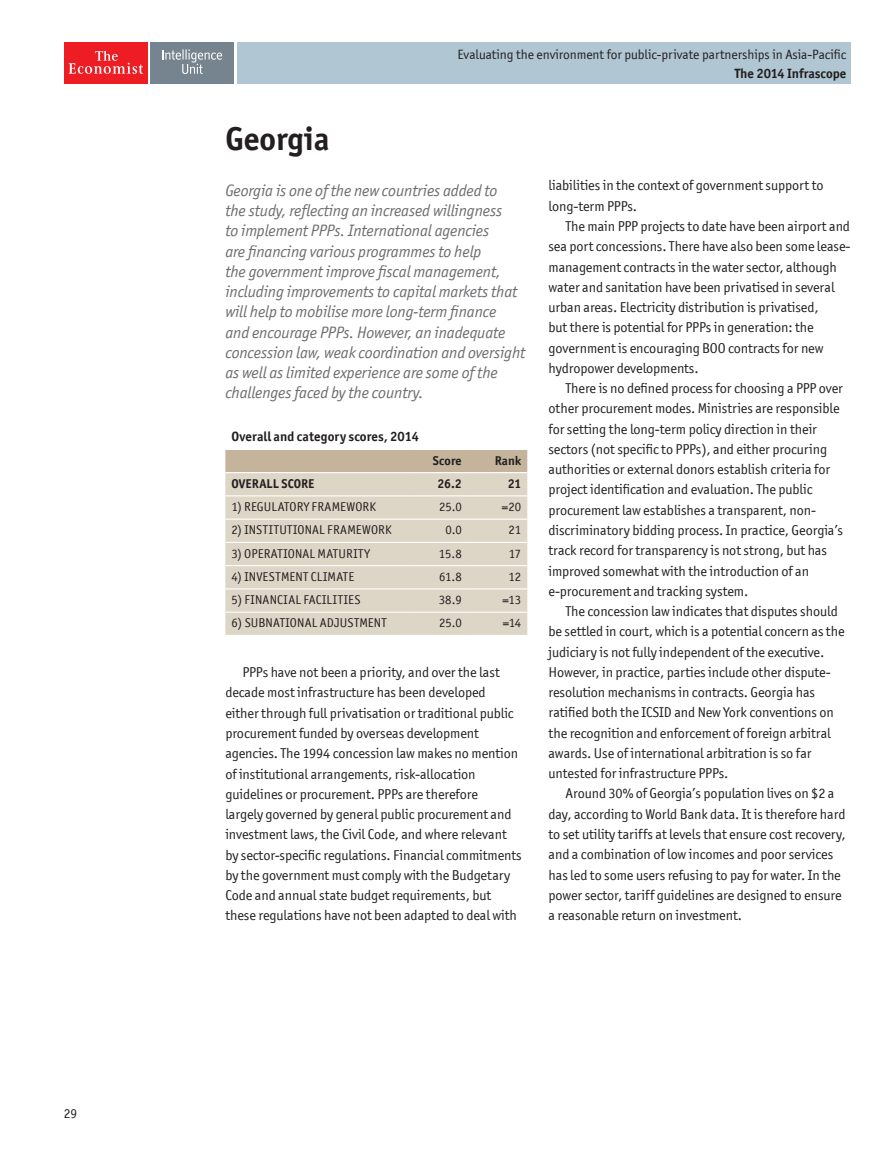
<style>
.page{position:relative;width:893px;height:1149px;background:#fff}
.page>*{position:absolute;margin:0;border:0;box-sizing:border-box;transform-origin:0 0}
.t1{font:700 33px "Officina San ITC";color:#231f20}
.t2{font:italic 16.5px/20.2px "Officina San ITC";letter-spacing:-.005em;color:#6c6d70}
.t3{font:14.25px/20.2px "Officina San ITC";letter-spacing:-.005em;color:#231f20}
.t4{font:13.5px "Officina San ITC";letter-spacing:-.005em;color:#231f20}
.t5{font:700 13.5px "Officina San ITC";color:#231f20}
.t6{font:12.75px "Officina San ITC";letter-spacing:.015em;color:#231f20}
.t7{font:700 12.75px "Officina San ITC";letter-spacing:.01em;color:#231f20}
</style>
<div class="page">
<div style="left:237px;top:43px;width:613px;height:41px;background:#b0c6d2"></div>
<div style="left:64px;top:43px;width:83px;height:41px;background:#ee1d23"></div>
<svg style="left:68px;top:51px;width:75px;height:23px"></svg>
<div style="left:151px;top:43px;width:83px;height:41px;background:#76848f"></div>
<svg style="left:162px;top:49px;width:60px;height:25px"></svg>
<div style="left:225px;top:450px;width:302px;height:22px;background:#c3b49b"></div>
<div style="left:225px;top:473px;width:302px;height:161px;background:#ddd5c6"></div>
<hr style="left:225px;top:495px;width:183px;height:1px;background:#fff">
<hr style="left:408px;top:495px;width:60px;height:1px;background:#fff">
<hr style="left:468px;top:495px;width:59px;height:1px;background:#fff">
<hr style="left:225px;top:518px;width:183px;height:1px;background:#fff">
<hr style="left:408px;top:518px;width:60px;height:1px;background:#fff">
<hr style="left:468px;top:518px;width:59px;height:1px;background:#fff">
<hr style="left:225px;top:541px;width:183px;height:2px;background:#fff">
<hr style="left:408px;top:541px;width:60px;height:2px;background:#fff">
<hr style="left:468px;top:541px;width:59px;height:2px;background:#fff">
<hr style="left:225px;top:565px;width:183px;height:1px;background:#fff">
<hr style="left:408px;top:565px;width:60px;height:1px;background:#fff">
<hr style="left:468px;top:565px;width:59px;height:1px;background:#fff">
<hr style="left:225px;top:588px;width:183px;height:1px;background:#fff">
<hr style="left:408px;top:588px;width:60px;height:1px;background:#fff">
<hr style="left:468px;top:588px;width:59px;height:1px;background:#fff">
<hr style="left:225px;top:611px;width:183px;height:1px;background:#fff">
<hr style="left:408px;top:611px;width:60px;height:1px;background:#fff">
<hr style="left:468px;top:611px;width:59px;height:1px;background:#fff">
<p class="t4" style="left:64px;top:1105px;width:15px">29</p>
<p class="t4" style="left:457px;top:46px;width:390px">Evaluating the environment for public-private partnerships in Asia-Pacific</p>
<p class="t5" style="left:735px;top:65px;width:113px">The 2014 Infrascope</p>
<h1 class="t1" style="left:225px;top:118px;width:106px">Georgia</h1>
<p class="t2" style="left:225px;top:180px;width:301px">Georgia is one of the new countries added to<br>the study, reflecting an increased willingness<br>to implement PPPs. International agencies<br>are financing various programmes to help<br>the government improve fiscal management, including improvements to capital markets that will help to mobilise more long-term finance<br>and encourage PPPs. However, an inadequate concession law, weak coordination and oversight as well as limited experience are some of the challenges faced by the country.</p>
<p class="t5" style="left:231px;top:428px;width:189px">Overall and category scores, 2014</p>
<p class="t7" style="left:433px;top:452px;width:30px">Score</p>
<p class="t7" style="left:495px;top:452px;width:28px">Rank</p>
<p class="t7" style="left:231px;top:475px;width:85px">OVERALL SCORE</p>
<p class="t7" style="left:438px;top:475px;width:26px">26.2</p>
<p class="t7" style="left:508px;top:475px;width:15px">21</p>
<p class="t6" style="left:231px;top:499px;width:146px">1) REGULATORY FRAMEWORK</p>
<p class="t6" style="left:439px;top:499px;width:24px">25.0</p>
<p class="t6" style="left:502px;top:499px;width:21px">=20</p>
<p class="t6" style="left:231px;top:522px;width:162px">2) INSTITUTIONAL FRAMEWORK</p>
<p class="t6" style="left:445px;top:522px;width:18px">0.0</p>
<p class="t6" style="left:509px;top:522px;width:14px">21</p>
<p class="t6" style="left:231px;top:546px;width:140px">3) OPERATIONAL MATURITY</p>
<p class="t6" style="left:439px;top:546px;width:24px">15.8</p>
<p class="t6" style="left:509px;top:546px;width:14px">17</p>
<p class="t6" style="left:231px;top:569px;width:125px">4) INVESTMENT CLIMATE</p>
<p class="t6" style="left:439px;top:569px;width:24px">61.8</p>
<p class="t6" style="left:509px;top:569px;width:14px">12</p>
<p class="t6" style="left:231px;top:592px;width:131px">5) FINANCIAL FACILITIES</p>
<p class="t6" style="left:439px;top:592px;width:25px">38.9</p>
<p class="t6" style="left:503px;top:592px;width:20px">=13</p>
<p class="t6" style="left:231px;top:615px;width:157px">6) SUBNATIONAL ADJUSTMENT</p>
<p class="t6" style="left:439px;top:615px;width:24px">25.0</p>
<p class="t6" style="left:503px;top:615px;width:20px">=14</p>
<p class="t3" style="left:225px;top:662px;width:298px;text-indent:17px">PPPs have not been a priority, and over the last decade most infrastructure has been developed either through full privatisation or traditional public procurement funded by overseas development agencies. The 1994 concession law makes no mention of institutional arrangements, risk-allocation guidelines or procurement. PPPs are therefore<br>largely governed by general public procurement and investment laws, the Civil Code, and where relevant by sector-specific regulations. Financial commitments by the government must comply with the Budgetary Code and annual state budget requirements, but these regulations have not been adapted to deal with</p>
<p class="t3" style="left:548px;top:175px;width:276px">liabilities in the context of government support to long-term PPPs.</p>
<p class="t3" style="left:548px;top:216px;width:303px;text-indent:17px">The main PPP projects to date have been airport and sea port concessions. There have also been some lease&shy;management contracts in the water sector, although water and sanitation have been privatised in several urban areas. Electricity distribution is privatised,<br>but there is potential for PPPs in generation: the government is encouraging BOO contracts for new hydropower developments.</p>
<p class="t3" style="left:548px;top:378px;width:296px;text-indent:17px">There is no defined process for choosing a PPP over other procurement modes. Ministries are responsible for setting the long-term policy direction in their sectors (not specific to PPPs), and either procuring authorities or external donors establish criteria for project identification and evaluation. The public procurement law establishes a transparent, non&shy;discriminatory bidding process. In practice, Georgia’s track record for transparency is not strong, but has improved somewhat with the introduction of an e-procurement and tracking system.</p>
<p class="t3" style="left:548px;top:601px;width:298px;text-indent:17px">The concession law indicates that disputes should be settled in court, which is a potential concern as the judiciary is not fully independent of the executive.<br>However, in practice, parties include other dispute&shy;resolution mechanisms in contracts. Georgia has ratified both the ICSID and New York conventions on the recognition and enforcement of foreign arbitral awards. Use of international arbitration is so far untested for infrastructure PPPs.</p>
<p class="t3" style="left:548px;top:783px;width:299px;text-indent:17px">Around 30% of Georgia’s population lives on $2 a day, according to World Bank data. It is therefore hard to set utility tariffs at levels that ensure cost recovery, and a combination of low incomes and poor services has led to some users refusing to pay for water. In the power sector, tariff guidelines are designed to ensure a reasonable return on investment.</p>
</div>
